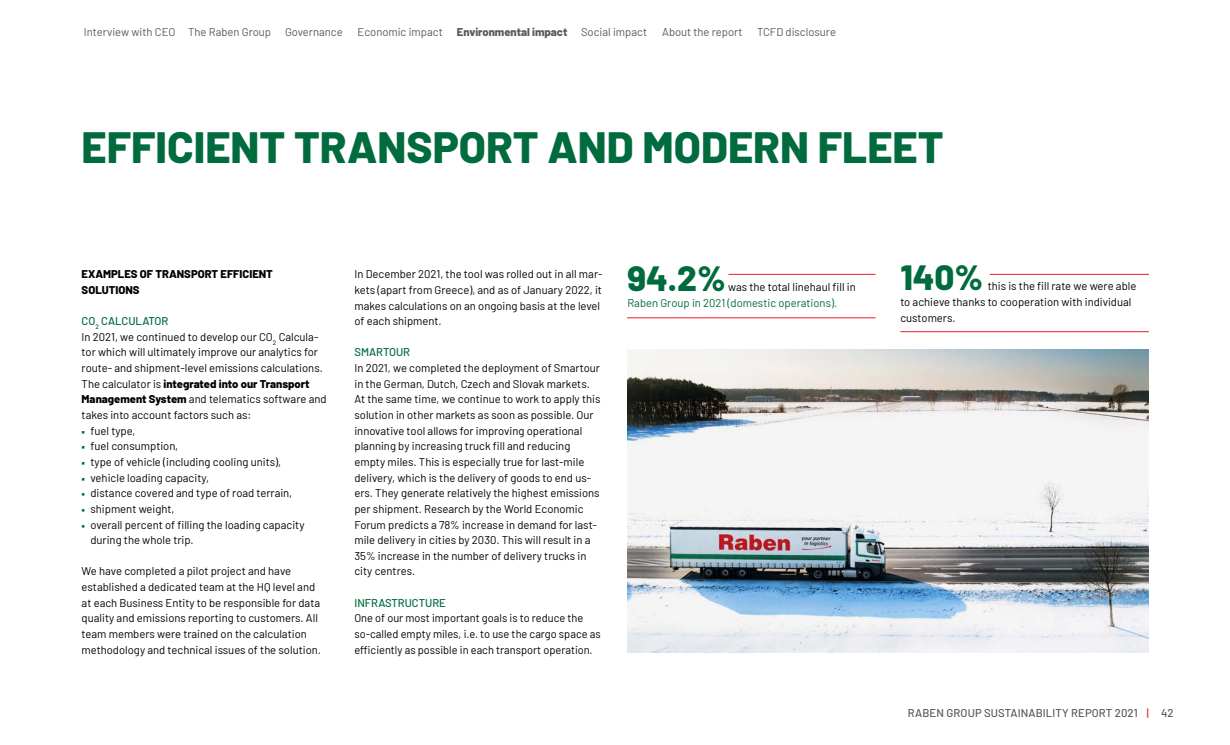
<style>
.page{position:relative;width:1230px;height:745px;background:#fff}
.page>*{position:absolute;margin:0;border:0;box-sizing:border-box;transform-origin:0 0}
.t1{font:800 43.75px "Barlow";color:#006b3d}
.t2{font:800 35px "Barlow";color:#006b3d}
.t3{font:11.25px/15.6px "Barlow";color:#000}
.t4{font:11.25px "Barlow";color:#58595b}
.t5{font:500 11.25px "Barlow";letter-spacing:.01em;color:#58595b}
.t6{font:800 11.25px/15.6px "Barlow";color:#000}
.t7{font:11.25px "Barlow";color:#006b3d}
.t8{font:500 11.25px "Barlow";color:#006b3d}
.t9{font:800 11.25px "Barlow";color:#58595b}
.s1{font-weight:500;color:#006b3d}
.s2{font-weight:800}
.s3{font-family:"Garamond Premr Pro";color:#006b3d}
.s4{color:#ed1c24}
</style>
<div class="page">
<img style="left:627px;top:349px;width:521px;height:303px">
<hr style="left:627px;top:317px;width:248px;height:1px;background:#ed1c24">
<hr style="left:728px;top:274px;width:147px;height:1px;background:#ed1c24">
<hr style="left:989px;top:274px;width:159px;height:1px;background:#ed1c24">
<hr style="left:900px;top:331px;width:248px;height:1px;background:#ed1c24">
<p class="t4" style="left:285px;top:24px;width:59px">Governance</p>
<p class="t4" style="left:357px;top:24px;width:87px">Economic impact</p>
<p class="t9" style="left:457px;top:24px;width:112px">Environmental impact</p>
<p class="t4" style="left:662px;top:24px;width:82px">About the report</p>
<p class="t4" style="left:84px;top:24px;width:189px">Interview with CEO The Raben Group</p>
<p class="t4" style="left:581px;top:24px;width:68px">Social impact</p>
<p class="t4" style="left:757px;top:24px;width:80px">TCFD disclosure</p>
<h1 class="t1" style="left:81px;top:119px;width:863px">EFFICIENT TRANSPORT AND MODERN FLEET</h1>
<p class="t6" style="left:82px;top:266px;width:193px">EXAMPLES OF TRANSPORT EFFICIENT<br>SOLUTIONS</p>
<p class="t3" style="left:82px;top:312px;width:246px"><span class="s1">CO</span><sub>2</sub> <span class="s1">CALCULATOR<br></span>In 2021, we continued to develop our CO<sub>2</sub> Calcula&shy;tor which will ultimately improve our analytics for route- and shipment-level emissions calculations.<br>The calculator is <span class="s2">integrated into our Transport Management System</span> and telematics software and takes into account factors such as:</p>
<p class="t3" style="left:82px;top:422px;width:55px"><span class="s3">■</span> fuel type,</p>
<p class="t3" style="left:82px;top:437px;width:98px"><span class="s3">■</span> fuel consumption,</p>
<p class="t3" style="left:82px;top:453px;width:201px"><span class="s3">■</span> type of vehicle (including cooling units),</p>
<p class="t3" style="left:82px;top:469px;width:129px"><span class="s3">■</span> vehicle loading capacity,</p>
<p class="t3" style="left:82px;top:484px;width:212px"><span class="s3">■</span> distance covered and type of road terrain,</p>
<p class="t3" style="left:82px;top:500px;width:94px"><span class="s3">■</span> shipment weight,</p>
<p class="t3" style="left:90px;top:516px;width:215px;text-indent:-9px"><span class="s3">■</span> overall percent of filling the loading capacity during the whole trip.</p>
<p class="t3" style="left:82px;top:562px;width:241px">We have completed a pilot project and have established a dedicated team at the HQ level and at each Business Entity to be responsible for data quality and emissions reporting to customers. All team members were trained on the calculation methodology and technical issues of the solution.</p>
<p class="t3" style="left:354px;top:266px;width:250px">In December 2021, the tool was rolled out in all mar&shy;kets (apart from Greece), and as of January 2022, it makes calculations on an ongoing basis at the level of each shipment.</p>
<p class="t8" style="left:354px;top:345px;width:57px">SMARTOUR</p>
<p class="t3" style="left:354px;top:359px;width:247px">In 2021, we completed the deployment of Smartour in the German, Dutch, Czech and Slovak markets.<br>At the same time, we continue to work to apply this solution in other markets as soon as possible. Our innovative tool allows for improving operational planning by increasing truck fill and reducing empty miles. This is especially true for last-mile delivery, which is the delivery of goods to end us&shy;ers. They generate relatively the highest emissions per shipment. Research by the World Economic Forum predicts a 78% increase in demand for last&shy;mile delivery in cities by 2030. This will result in a 35% increase in the number of delivery trucks in city centres.</p>
<p class="t8" style="left:354px;top:595px;width:93px">INFRASTRUCTURE</p>
<p class="t3" style="left:354px;top:609px;width:248px">One of our most important goals is to reduce the so-called empty miles, i.e. to use the cargo space as efficiently as possible in each transport operation.</p>
<h2 class="t2" style="left:627px;top:256px;width:100px">94.2%</h2>
<p class="t3" style="left:728px;top:279px;width:129px">was the total linehaul fill in</p>
<p class="t7" style="left:627px;top:295px;width:211px">Raben Group in 2021 (domestic operations).</p>
<h2 class="t2" style="left:900px;top:255px;width:84px">140%</h2>
<p class="t3" style="left:900px;top:278px;width:238px;text-indent:87px">this is the fill rate we were able to achieve thanks to cooperation with individual customers.</p>
<p class="t5" style="left:908px;top:705px;width:267px">RABEN GROUP SUSTAINABILITY REPORT 2021 <span class="s4">|</span> 42</p>
</div>
